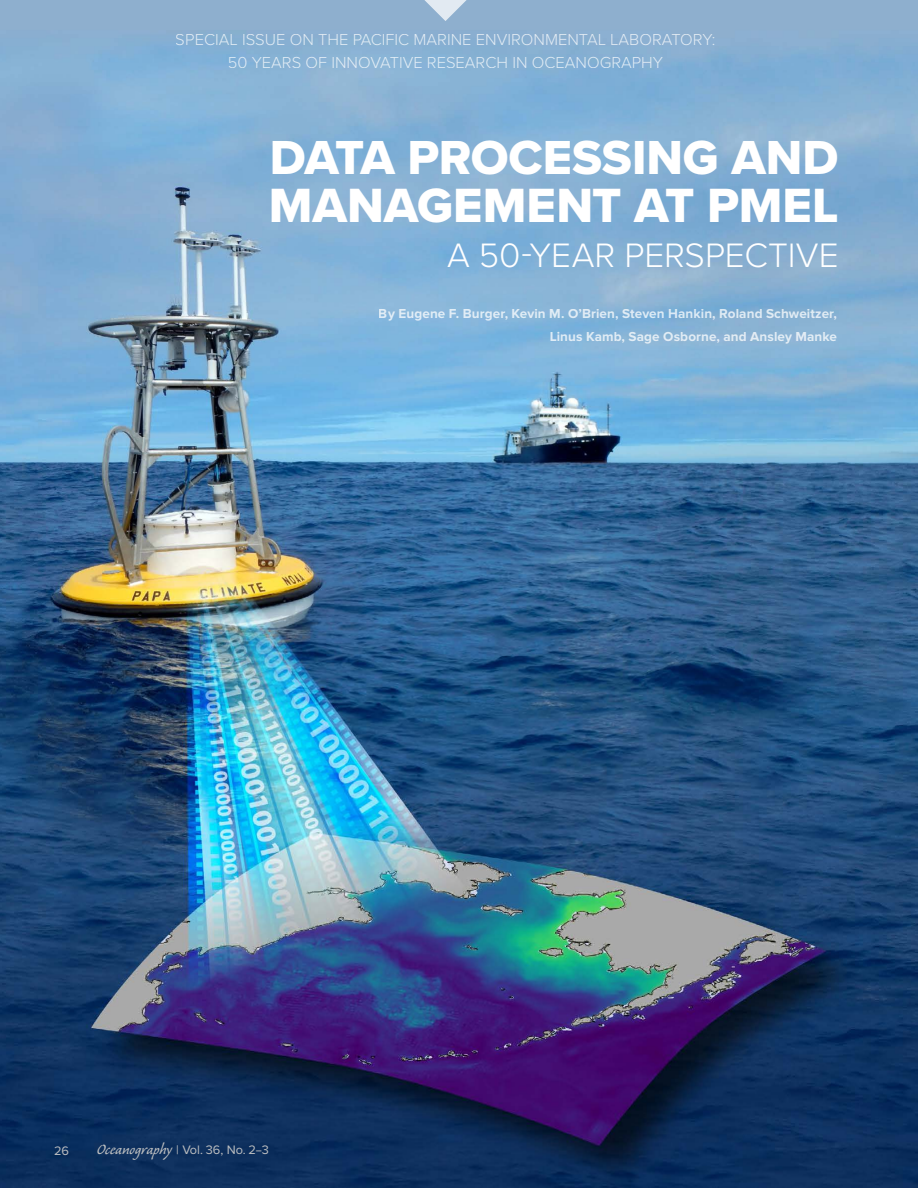
<style>
.page{position:relative;width:918px;height:1188px;background:#fff}
.page>*{position:absolute;margin:0;border:0;box-sizing:border-box;transform-origin:0 0}
.t1{font:49.8px "Proxima Nova Extrabld";letter-spacing:-.005em;color:#fff}
.t2{font:49.5px "Proxima Nova Extrabld";letter-spacing:-.005em;color:#fff}
.t3{font:300 35.1px "Proxima Nova";color:#fff}
.t4{font:300 16.5px/22.5px "Proxima Nova";color:#fff;text-align:center}
.t5{font:700 13.5px/22.5px "Proxima Nova";letter-spacing:.01em;color:#fff;text-align:right}
.t6{font:12.75px "Proxima Nova";color:#bcbec0}
.s1{font-family:"Caliban Std";font-size:18.75px}
</style>
<div class="page">
<img style="left:0;top:0;width:918px;height:1188px">
<svg style="left:411px;top:0;width:69px;height:21px"></svg>
<p class="t4" style="left:176px;top:28px;width:541px">SPECIAL ISSUE ON THE PACIFIC MARINE ENVIRONMENTAL LABORATORY:<br>50 YEARS OF INNOVATIVE RESEARCH IN OCEANOGRAPHY</p>
<h2 class="t2" style="left:270px;top:121px;width:570px">DATA PROCESSING AND</h2>
<h1 class="t1" style="left:269px;top:168px;width:571px">MANAGEMENT AT PMEL</h1>
<h3 class="t3" style="left:447px;top:229px;width:393px">A 50-YEAR PERSPECTIVE</h3>
<p class="t5" style="left:379px;top:303px;width:460px">By Eugene F. Burger, Kevin M. O’Brien, Steven Hankin, Roland Schweitzer,<br>Linus Kamb, Sage Osborne, and Ansley Manke</p>
<p class="t6" style="left:54px;top:1143px;width:17px">26</p>
<p class="t6" style="left:97px;top:1143px;width:174px"><span class="s1">Oceanography</span> | Vol. 36, No. 2–3</p>
</div>
